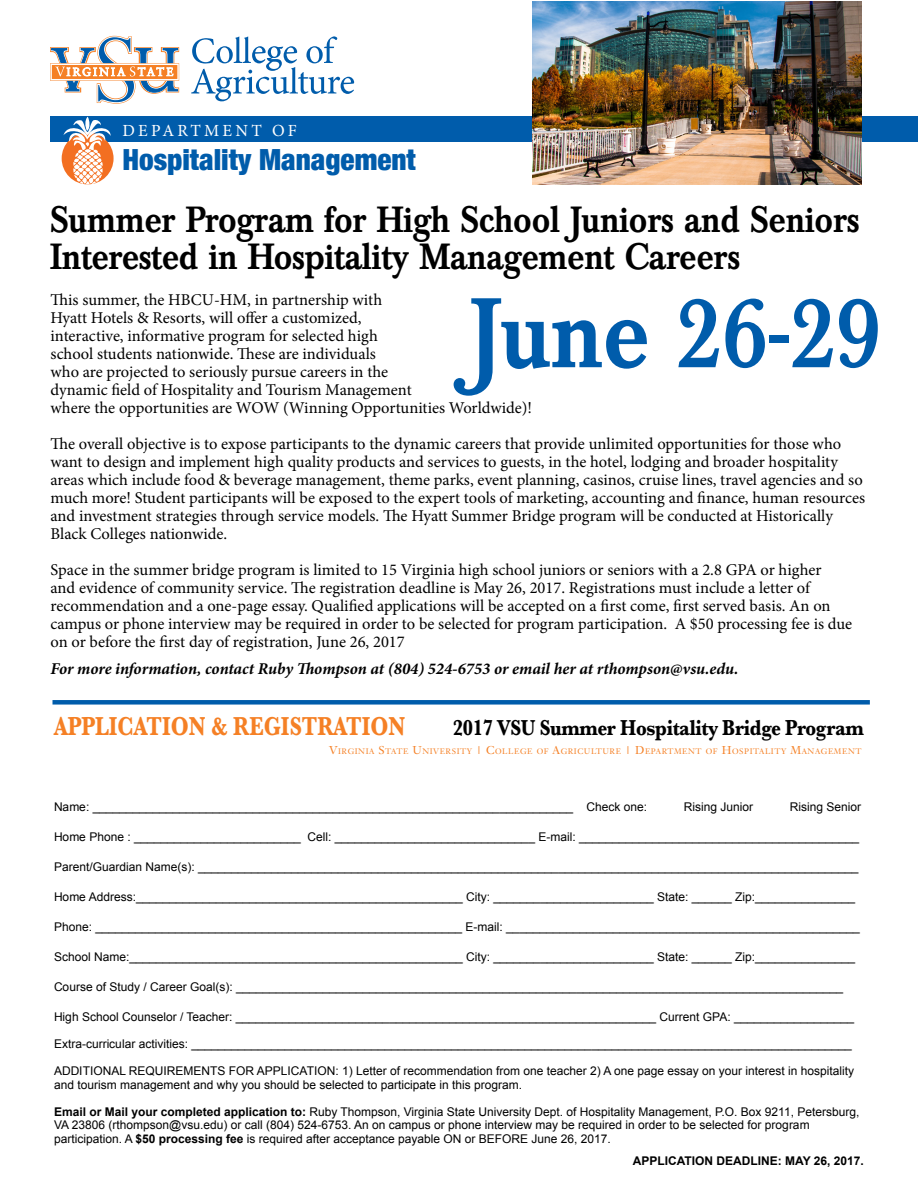
<style>
.page{position:relative;width:918px;height:1188px;background:#fff}
.page>*{position:absolute;margin:0;border:0;box-sizing:border-box;transform-origin:0 0}
.t1{font:500 97.5px "Baskerville BE";letter-spacing:-.01em;color:#005cab;scale:.9 1}
.t2{font:500 36px/37.5px "Baskerville BE";letter-spacing:-.01em;color:#000;scale:.9 1}
.t3{font:900 condensed 29.1px "Helvetica Neue";color:#005cab}
.t4{font:700 27px "Baskerville";color:#f58025;scale:.8 1}
.t5{font:700 22.5px "Baskerville";letter-spacing:-.02em;color:#000;scale:.85 1}
.t6{font:16.95px "Minion Pro";letter-spacing:.185em;color:#fff}
.t7{font:16.5px/18px "Minion Pro";color:#000}
.t8{font:italic 700 16.5px "Minion Pro";letter-spacing:-.005em;color:#000}
.t9{font:12px/13.5px "Arial";color:#000}
.t10{font:700 12px "Arial";color:#000}
.t11{font:7.8px "Janson Text";letter-spacing:.07em;color:#f58025}
.s1{font-size:11.25px}
.s2{font-weight:700}
</style>
<div class="page">
<div style="left:50px;top:117px;width:868px;height:25px;background:#005cab"></div>
<svg style="left:50px;top:35px;width:130px;height:69px"></svg>
<svg style="left:191px;top:36px;width:163px;height:65px"></svg>
<svg style="left:62px;top:132px;width:52px;height:52px"></svg>
<svg style="left:64px;top:117px;width:47px;height:68px"></svg>
<img style="left:533px;top:2px;width:329px;height:182px">
<div style="left:52px;top:700px;width:818px;height:5px;background:#005cab"></div>
<h3 class="t6" style="left:123px;top:119px;width:176px">Department of</h3>
<h3 class="t3" style="left:122px;top:136px;width:295px">Hospitality Management</h3>
<h2 class="t2" style="left:50px;top:201px;width:901px">Summer Program for High School Juniors and Seniors<br>Interested in Hospitality Management Careers</h2>
<h1 class="t1" style="left:470px;top:277px;width:458px">June 26-29</h1>
<p class="t7" style="left:51px;top:291px;width:483px">This summer, the HBCU-HM, in partnership with<br>Hyatt Hotels &amp; Resorts, will offer a customized,<br>interactive, informative program for selected high<br>school students nationwide. These are individuals<br>who are projected to seriously pursue careers in the<br>dynamic field of Hospitality and Tourism Management<br>where the opportunities are WOW (Winning Opportunities Worldwide)!</p>
<p class="t7" style="left:51px;top:435px;width:816px">The overall objective is to expose participants to the dynamic careers that provide unlimited opportunities for those who want to design and implement high quality products and services to guests, in the hotel, lodging and broader hospitality areas which include food &amp; beverage management, theme parks, event planning, casinos, cruise lines, travel agencies and so much more! Student participants will be exposed to the expert tools of marketing, accounting and finance, human resources and investment strategies through service models. The Hyatt Summer Bridge program will be conducted at Historically Black Colleges nationwide.</p>
<p class="t7" style="left:51px;top:561px;width:803px">Space in the summer bridge program is limited to 15 Virginia high school juniors or seniors with a 2.8 GPA or higher<br>and evidence of community service. The registration deadline is May 26, 2017. Registrations must include a letter of recommendation and a one-page essay. Qualified applications will be accepted on a first come, first served basis. An on campus or phone interview may be required in order to be selected for program participation. A $50 processing fee is due on or before the first day of registration, June 26, 2017</p>
<h3 class="t8" style="left:51px;top:657px;width:690px">For more information, contact Ruby Thompson at (804) 524-6753 or email her at rthompson@vsu.edu.</h3>
<h3 class="t4" style="left:54px;top:707px;width:385px">Application &amp; REGISTRATION</h3>
<h3 class="t5" style="left:453px;top:712px;width:485px">2017 VSU Summer Hospitality Bridge Program</h3>
<p class="t11" style="left:329px;top:746px;width:534px"><span class="s1">V</span>IRGINIA <span class="s1">S</span>TATE <span class="s1">U</span>NIVERSITY <span class="s1">| C</span>OLLEGE OF <span class="s1">A</span>GRICULTURE <span class="s1">| D</span>EPARTMENT OF <span class="s1">H</span>OSPITALITY <span class="s1">M</span>ANAGEMENT</p>
<p class="t9" style="left:54px;top:800px;width:595px">Name: ________________________________________________________________________ Check one:</p>
<p class="t9" style="left:684px;top:800px;width:71px">Rising Junior</p>
<p class="t9" style="left:790px;top:800px;width:73px">Rising Senior</p>
<p class="t9" style="left:54px;top:830px;width:807px">Home Phone : _________________________ Cell: ______________________________ E-mail: __________________________________________</p>
<p class="t9" style="left:54px;top:860px;width:806px">Parent/Guardian Name(s): ___________________________________________________________________________________________________</p>
<p class="t9" style="left:54px;top:890px;width:803px">Home Address:_________________________________________________ City: ________________________ State: ______ Zip:_______________</p>
<p class="t9" style="left:54px;top:920px;width:807px">Phone: _______________________________________________________ E-mail: _____________________________________________________</p>
<p class="t9" style="left:54px;top:950px;width:803px">School Name:__________________________________________________ City: ________________________ State: ______ Zip:_______________</p>
<p class="t9" style="left:54px;top:980px;width:791px">Course of Study / Career Goal(s): ___________________________________________________________________________________________</p>
<p class="t9" style="left:54px;top:1010px;width:802px">High School Counselor / Teacher: _______________________________________________________________ Current GPA: __________________</p>
<p class="t9" style="left:54px;top:1037px;width:799px">Extra-curricular activities: ___________________________________________________________________________________________________</p>
<p class="t9" style="left:54px;top:1064px;width:802px">ADDITIONAL REQUIREMENTS FOR APPLICATION: 1) Letter of recommendation from one teacher 2) A one page essay on your interest in hospitality and tourism management and why you should be selected to participate in this program.</p>
<p class="t9" style="left:54px;top:1105px;width:807px"><span class="s2">Email or Mail your completed application to:</span> Ruby Thompson, Virginia State University Dept. of Hospitality Management, P.O. Box 9211, Petersburg,<br>VA 23806 (rthompson@vsu.edu) or call (804) 524-6753. An on campus or phone interview may be required in order to be selected for program participation. A <span class="s2">$50 processing fee</span> is required after acceptance payable ON or BEFORE June 26, 2017.</p>
<p class="t10" style="left:633px;top:1153px;width:233px">Application deadline: May 26, 2017.</p>
</div>
